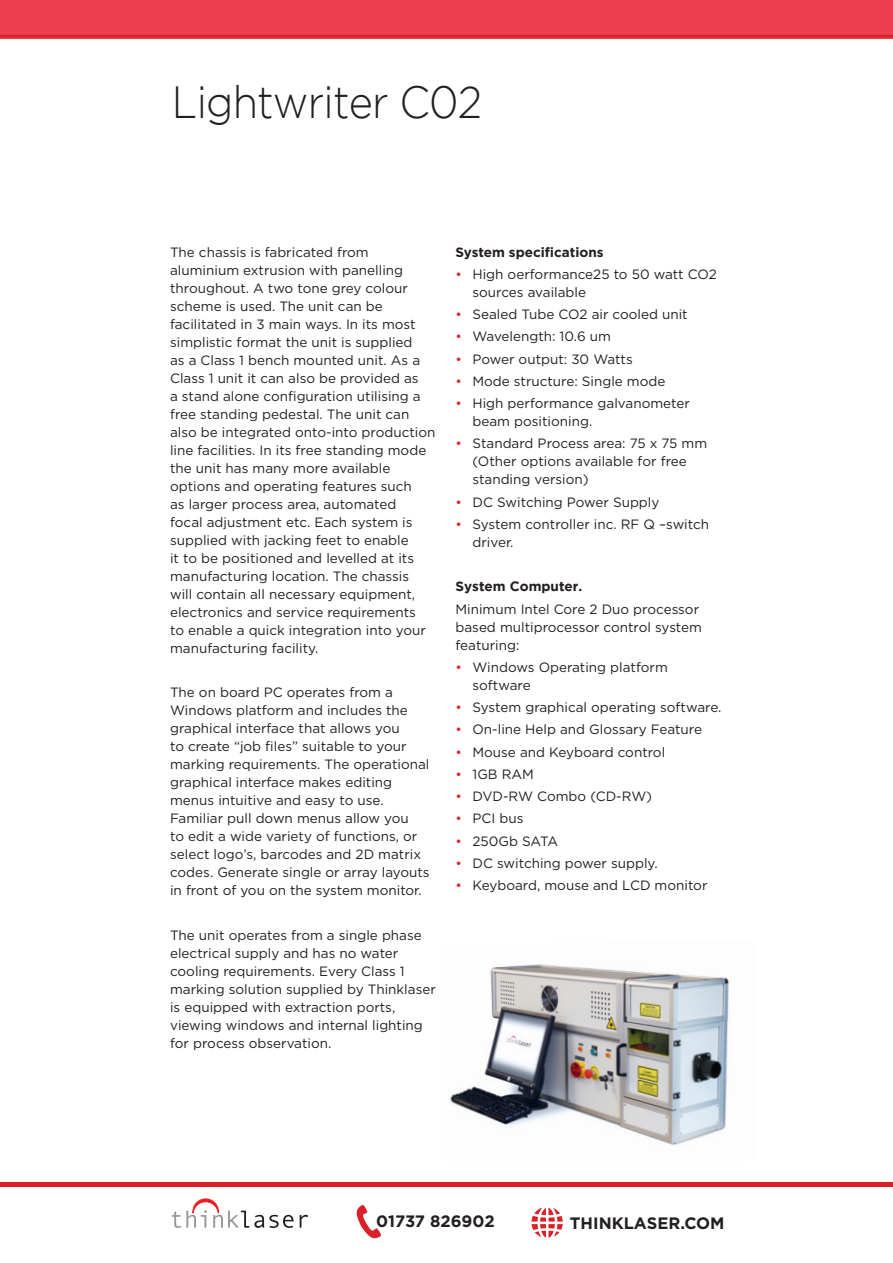
<style>
.page{position:relative;width:893px;height:1263px;background:#fff}
.page>*{position:absolute;margin:0;border:0;box-sizing:border-box;transform-origin:0 0}
.t1{font:300 45px "Gotham";letter-spacing:-.02em;color:#231f20;scale:.92 1}
.t2{font:700 16.5px "Gotham";color:#231f20}
.t3{font:13.5px/18px "Gotham";color:#231f20}
.t4{font:700 13.5px "Gotham";color:#231f20}
.t5{font:700 13.5px "Gotham";color:#231f20}
.s1{color:#da2128}
</style>
<div class="page">
<hr style="left:0;top:1182px;width:893px;height:4px;background:#da2128">
<svg style="left:0;top:0;width:893px;height:39px"></svg>
<svg style="left:172px;top:1199px;width:122px;height:29px"></svg>
<svg style="left:300px;top:1215px;width:8px;height:12px"></svg>
<svg style="left:356px;top:1205px;width:25px;height:34px"></svg>
<svg style="left:531px;top:1207px;width:32px;height:31px"></svg>
<img style="left:450px;top:964px;width:279px;height:181px">
<h1 class="t1" style="left:172px;top:77px;width:339px">Lightwriter C02</h1>
<p class="t3" style="left:170px;top:243px;width:267px">The chassis is fabricated from aluminium extrusion with panelling throughout. A two tone grey colour scheme is used. The unit can be facilitated in 3 main ways. In its most simplistic format the unit is supplied<br>as a Class 1 bench mounted unit. As a Class 1 unit it can also be provided as<br>a stand alone configuration utilising a free standing pedestal. The unit can also be integrated onto-into production line facilities. In its free standing mode the unit has many more available options and operating features such<br>as larger process area, automated<br>focal adjustment etc. Each system is supplied with jacking feet to enable<br>it to be positioned and levelled at its manufacturing location. The chassis<br>will contain all necessary equipment, electronics and service requirements<br>to enable a quick integration into your manufacturing facility.</p>
<p class="t3" style="left:170px;top:683px;width:261px">The on board PC operates from a Windows platform and includes the graphical interface that allows you<br>to create “job files” suitable to your marking requirements. The operational graphical interface makes editing menus intuitive and easy to use.<br>Familiar pull down menus allow you<br>to edit a wide variety of functions, or select logo’s, barcodes and 2D matrix codes. Generate single or array layouts in front of you on the system monitor.</p>
<p class="t3" style="left:170px;top:926px;width:267px">The unit operates from a single phase electrical supply and has no water cooling requirements. Every Class 1 marking solution supplied by Thinklaser is equipped with extraction ports, viewing windows and internal lighting for process observation.</p>
<p class="t4" style="left:455px;top:243px;width:150px">System specifications</p>
<p class="t3" style="left:472px;top:265px;width:246px;text-indent:-17px"><span class="s1">•</span> High oerformance25 to 50 watt CO2 sources available</p>
<p class="t3" style="left:455px;top:305px;width:234px"><span class="s1">•</span> Sealed Tube CO2 air cooled unit</p>
<p class="t3" style="left:455px;top:327px;width:157px"><span class="s1">•</span> Wavelength: 10.6 um</p>
<p class="t3" style="left:455px;top:349px;width:179px"><span class="s1">•</span> Power output: 30 Watts</p>
<p class="t3" style="left:455px;top:372px;width:211px"><span class="s1">•</span> Mode structure: Single mode</p>
<p class="t3" style="left:472px;top:394px;width:219px;text-indent:-17px"><span class="s1">•</span> High performance galvanometer beam positioning.</p>
<p class="t3" style="left:472px;top:434px;width:236px;text-indent:-17px"><span class="s1">•</span> Standard Process area: 75 x 75 mm (Other options available for free standing version)</p>
<p class="t3" style="left:455px;top:492px;width:205px"><span class="s1">•</span> DC Switching Power Supply</p>
<p class="t3" style="left:472px;top:515px;width:238px;text-indent:-17px"><span class="s1">•</span> System controller inc. RF Q –switch driver.</p>
<p class="t5" style="left:455px;top:579px;width:128px">System Computer.</p>
<p class="t3" style="left:455px;top:599px;width:248px">Minimum Intel Core 2 Duo processor based multiprocessor control system featuring:</p>
<p class="t3" style="left:472px;top:658px;width:197px;text-indent:-17px"><span class="s1">•</span> Windows Operating platform software</p>
<p class="t3" style="left:455px;top:698px;width:267px"><span class="s1">•</span> System graphical operating software.</p>
<p class="t3" style="left:455px;top:720px;width:248px"><span class="s1">•</span> On-line Help and Glossary Feature</p>
<p class="t3" style="left:455px;top:742px;width:211px"><span class="s1">•</span> Mouse and Keyboard control</p>
<p class="t3" style="left:455px;top:765px;width:80px"><span class="s1">•</span> 1GB RAM</p>
<p class="t3" style="left:455px;top:787px;width:198px"><span class="s1">•</span> DVD-RW Combo (CD-RW)</p>
<p class="t3" style="left:455px;top:809px;width:69px"><span class="s1">•</span> PCI bus</p>
<p class="t3" style="left:455px;top:831px;width:104px"><span class="s1">•</span> 250Gb SATA</p>
<p class="t3" style="left:455px;top:854px;width:204px"><span class="s1">•</span> DC switching power supply.</p>
<p class="t3" style="left:455px;top:876px;width:253px"><span class="s1">•</span> Keyboard, mouse and LCD monitor</p>
<p class="t2" style="left:376px;top:1210px;width:120px">01737 826902</p>
<p class="t2" style="left:570px;top:1212px;width:156px">thinklaser.com</p>
</div>
